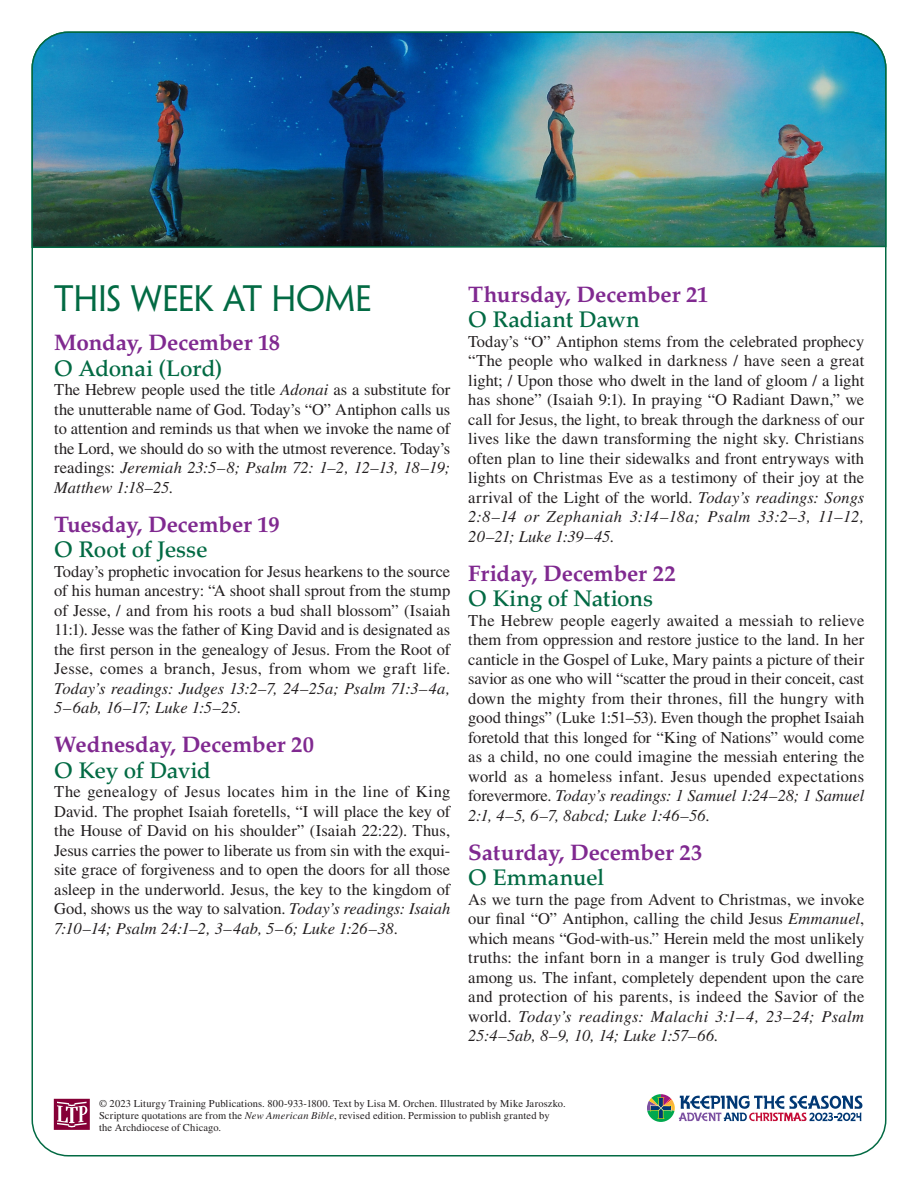
<style>
.page{position:relative;width:918px;height:1188px;background:#fff}
.page>*{position:absolute;margin:0;border:0;box-sizing:border-box;transform-origin:0 0}
.sect1__back_ADVNT{font:33px "Penumbra Flare Std";letter-spacing:-.01em;color:#026a43}
.h1__back_ADVT{font:700 22.5px "Palatino LT Std";letter-spacing:-.005em;color:#802990}
.h2__back_ALL{font:500 22.5px "Palatino LT Std";letter-spacing:-.005em;color:#026a43}
.para__back{font:16.5px/19.5px "Times LT Std";letter-spacing:.005em;color:#231f20;text-align:justify}
.t1{font:10.5px/12px "Times LT Std";letter-spacing:.015em;color:#231f20}
.s1{font-style:italic}
</style>
<div class="page">
<svg style="left:647px;top:1094px;width:215px;height:28px"></svg>
<svg style="left:54px;top:1099px;width:36px;height:31px"></svg>
<img style="left:31px;top:31px;width:856px;height:218px">
<p class="sect1__back_ADVNT" style="left:54px;top:279px;width:319px">THIS WEEK AT HOME</p>
<p class="h1__back_ADVT" style="left:54px;top:330px;width:227px">Monday, December 18</p>
<p class="h2__back_ALL" style="left:54px;top:355px;width:169px">O Adonai (Lord)</p>
<p class="para__back" style="left:54px;top:380px;width:398px">The Hebrew people used the title <span class="s1">Adonai</span> as a substitute for the unutterable name of God. Today’s “O” Antiphon calls us to attention and reminds us that when we invoke the name of the Lord, we should do so with the utmost reverence. Today’s readings: <span class="s1">Jeremiah 23:5–8; Psalm 72: 1–2, 12–13, 18–19; Matthew 1:18–25.</span></p>
<p class="h1__back_ADVT" style="left:54px;top:511px;width:227px">Tuesday, December 19</p>
<p class="h2__back_ALL" style="left:54px;top:537px;width:155px">O Root of Jesse</p>
<p class="para__back" style="left:54px;top:562px;width:398px">Today’s prophetic invocation for Jesus hearkens to the source of his human ancestry: “A shoot shall sprout from the stump of Jesse, / and from his roots a bud shall blossom” (Isaiah 11:1). Jesse was the father of King David and is designated as the first person in the genealogy of Jesus. From the Root of Jesse, comes a branch, Jesus, from whom we graft life.<br><span class="s1">Today’s readings: Judges 13:2–7, 24–25a; Psalm 71:3–4a, 5–6ab, 16–17; Luke 1:5–25.</span></p>
<p class="h1__back_ADVT" style="left:54px;top:732px;width:261px">Wednesday, December 20</p>
<p class="h2__back_ALL" style="left:54px;top:757px;width:158px">O Key of David</p>
<p class="para__back" style="left:54px;top:782px;width:398px">The genealogy of Jesus locates him in the line of King David. The prophet Isaiah foretells, “I will place the key of the House of David on his shoulder” (Isaiah 22:22). Thus, Jesus carries the power to liberate us from sin with the exqui&shy;site grace of forgiveness and to open the doors for all those asleep in the underworld. Jesus, the key to the kingdom of God, shows us the way to salvation. <span class="s1">Today’s readings: Isaiah 7:10–14; Psalm 24:1–2, 3–4ab, 5–6; Luke 1:26–38.</span></p>
<p class="h1__back_ADVT" style="left:468px;top:281px;width:242px">Thursday, December 21</p>
<p class="h2__back_ALL" style="left:468px;top:307px;width:173px">O Radiant Dawn</p>
<p class="para__back" style="left:468px;top:331px;width:398px">Today’s “O” Antiphon stems from the celebrated prophecy “The people who walked in darkness / have seen a great light; / Upon those who dwelt in the land of gloom / a light has shone” (Isaiah 9:1). In praying “O Radiant Dawn,” we call for Jesus, the light, to break through the darkness of our lives like the dawn transforming the night sky. Christians often plan to line their sidewalks and front entryways with lights on Christmas Eve as a testimony of their joy at the arrival of the Light of the world. <span class="s1">Today’s readings: Songs 2:8–14 or Zephaniah 3:14–18a; Psalm 33:2–3, 11–12, 20–21; Luke 1:39–45.</span></p>
<p class="h1__back_ADVT" style="left:468px;top:560px;width:209px">Friday, December 22</p>
<p class="h2__back_ALL" style="left:468px;top:586px;width:186px">O King of Nations</p>
<p class="para__back" style="left:468px;top:610px;width:398px">The Hebrew people eagerly awaited a messiah to relieve them from oppression and restore justice to the land. In her canticle in the Gospel of Luke, Mary paints a picture of their savior as one who will “scatter the proud in their conceit, cast down the mighty from their thrones, fill the hungry with good things” (Luke 1:51–53). Even though the prophet Isaiah foretold that this longed for “King of Nations” would come as a child, no one could imagine the messiah entering the world as a homeless infant. Jesus upended expectations forevermore. <span class="s1">Today’s readings: 1 Samuel 1:24–28; 1 Samuel 2:1, 4–5, 6–7, 8abcd; Luke 1:46–56.</span></p>
<p class="h1__back_ADVT" style="left:468px;top:839px;width:236px">Saturday, December 23</p>
<p class="h2__back_ALL" style="left:468px;top:865px;width:137px">O Emmanuel</p>
<p class="para__back" style="left:468px;top:889px;width:398px">As we turn the page from Advent to Christmas, we invoke our final “O” Antiphon, calling the child Jesus <span class="s1">Emmanuel</span>, which means “God-with-us.” Herein meld the most unlikely truths: the infant born in a manger is truly God dwelling among us. The infant, completely dependent upon the care and protection of his parents, is indeed the Savior of the world. <span class="s1">Today’s readings: Malachi 3:1–4, 23–24; Psalm 25:4–5ab, 8–9, 10, 14; Luke 1:57–66.</span></p>
<p class="t1" style="left:99px;top:1097px;width:468px">© 2023 Liturgy Training Publications. 800-933-1800. Text by Lisa M. Orchen. Illustrated by Mike Jaroszko.<br>Scripture quotations are from the <span class="s1">New American Bible</span>, revised edition. Permission to publish granted by<br>the Archdiocese of Chicago.</p>
</div>
